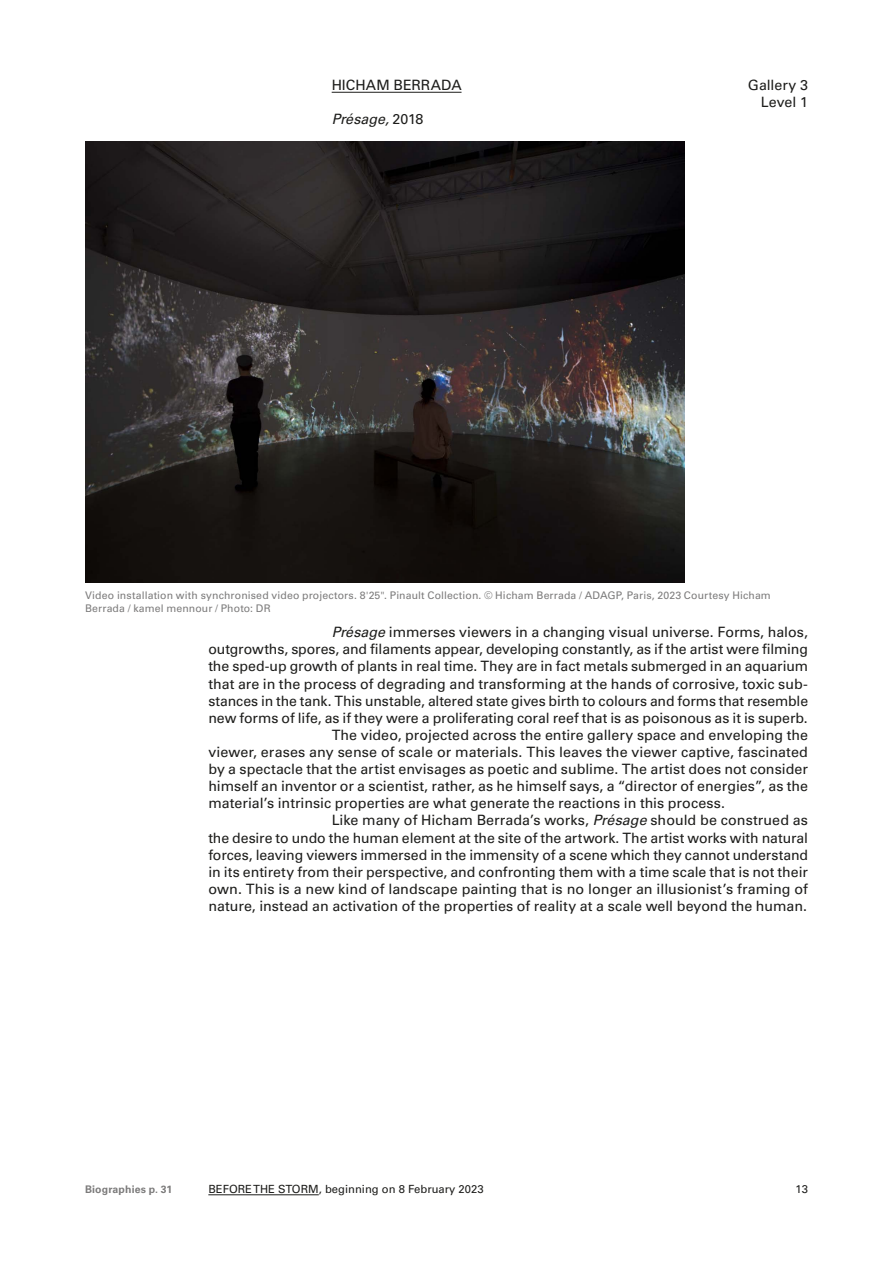
<style>
.page{position:relative;width:893px;height:1263px;background:#fff}
.page>*{position:absolute;margin:0;border:0;box-sizing:border-box;transform-origin:0 0}
.t1{font:14.25px/17.1px "Univers LT Std";color:#1d1d1b;text-align:right}
.t2{font:italic 14.25px "Univers LT Std";color:#1d1d1b}
.t3{font:11.25px "Univers LT Std";color:#1d1d1b}
.t4{font:10.5px/12.6px "Univers LT Std";letter-spacing:.01em;color:#7c7b7b}
.t5{font:700 10.5px "Univers LT Std";letter-spacing:.015em;color:#7c7b7b}
.s1{font-style:normal}
.s2{font-style:italic}
</style>
<div class="page">
<img style="left:85px;top:142px;width:600px;height:440px">
<hr style="left:332px;top:92px;width:130px;height:1px;background:#1d1d1b">
<hr style="left:208px;top:1194px;width:111px;height:1px;background:#1d1d1b">
<p class="t1" style="left:332px;top:76px;width:131px">HICHAM BERRADA</p>
<p class="t1" style="left:748px;top:76px;width:62px">Gallery 3<br>Level 1</p>
<p class="t2" style="left:332px;top:111px;width:93px">Présage, <span class="s1">2018</span></p>
<p class="t4" style="left:85px;top:589px;width:687px">Video installation with synchronised video projectors. 8'25". Pinault Collection. © Hicham Berrada / ADAGP, Paris, 2023 Courtesy Hicham<br>Berrada / kamel mennour / Photo: DR</p>
<p class="t1" style="left:332px;top:624px;width:478px"><span class="s2">Présage</span> immerses viewers in a changing visual universe. Forms, halos,</p>
<p class="t1" style="left:208px;top:641px;width:601px">outgrowths, spores, and filaments appear, developing constantly, as if the artist were filming</p>
<p class="t1" style="left:208px;top:658px;width:601px">the sped-up growth of plants in real time. They are in fact metals submerged in an aquarium</p>
<p class="t1" style="left:208px;top:675px;width:601px">that are in the process of degrading and transforming at the hands of corrosive, toxic sub-</p>
<p class="t1" style="left:208px;top:692px;width:601px">stances in the tank. This unstable, altered state gives birth to colours and forms that resemble</p>
<p class="t1" style="left:208px;top:709px;width:601px">new forms of life, as if they were a proliferating coral reef that is as poisonous as it is superb.</p>
<p class="t1" style="left:332px;top:726px;width:478px">The video, projected across the entire gallery space and enveloping the</p>
<p class="t1" style="left:208px;top:743px;width:601px">viewer, erases any sense of scale or materials. This leaves the viewer captive, fascinated</p>
<p class="t1" style="left:208px;top:760px;width:601px">by a spectacle that the artist envisages as poetic and sublime. The artist does not consider</p>
<p class="t1" style="left:208px;top:778px;width:601px">himself an inventor or a scientist, rather, as he himself says, a “director of energies”, as the</p>
<p class="t1" style="left:208px;top:795px;width:518px">material’s intrinsic properties are what generate the reactions in this process.</p>
<p class="t1" style="left:332px;top:812px;width:478px">Like many of Hicham Berrada’s works, <span class="s2">Présage</span> should be construed as</p>
<p class="t1" style="left:208px;top:829px;width:601px">the desire to undo the human element at the site of the artwork. The artist works with natural</p>
<p class="t1" style="left:208px;top:846px;width:601px">forces, leaving viewers immersed in the immensity of a scene which they cannot understand</p>
<p class="t1" style="left:208px;top:863px;width:601px">in its entirety from their perspective, and confronting them with a time scale that is not their</p>
<p class="t1" style="left:208px;top:880px;width:601px">own. This is a new kind of landscape painting that is no longer an illusionist’s framing of</p>
<p class="t1" style="left:208px;top:897px;width:600px">nature, instead an activation of the properties of reality at a scale well beyond the human.</p>
<p class="t5" style="left:85px;top:1183px;width:89px">Biographies p. 31</p>
<p class="t3" style="left:208px;top:1182px;width:277px">BEFORE THE STORM, beginning on 8 February 2023</p>
<p class="t3" style="left:796px;top:1182px;width:14px">13</p>
</div>
